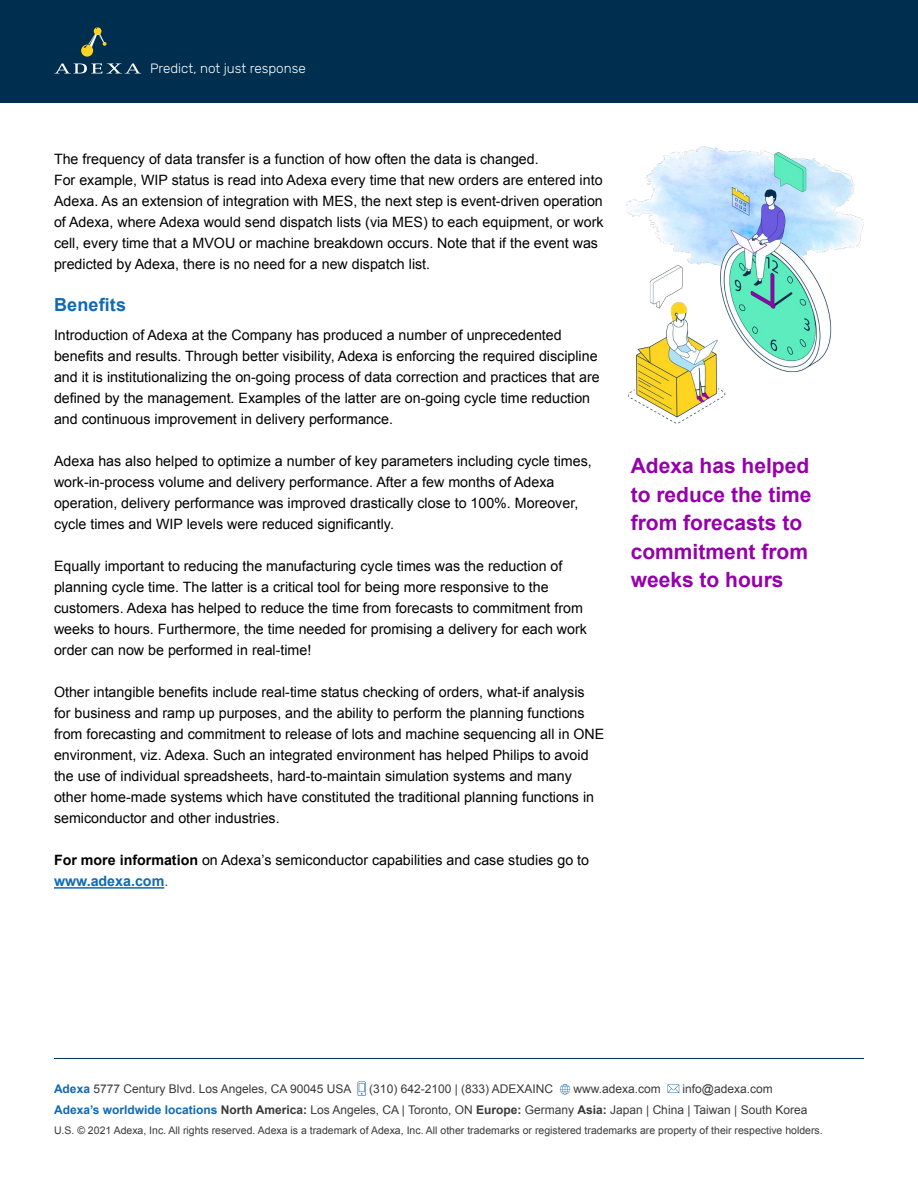
<style>
.page{position:relative;width:918px;height:1188px;background:#fff}
.page>*{position:absolute;margin:0;border:0;box-sizing:border-box;transform-origin:0 0}
.t1{font:700 21px/28.5px "Arial";color:#9600ab}
.t2{font:700 18px "Arial";letter-spacing:.01em;color:#0f6ab3}
.t3{font:14.25px/21px "Arial";color:#000}
.t4{font:300 13.5px "Rubik";color:#fff}
.t5{font:12px/21px "Arial";color:#3a3a3a}
.t6{font:10.5px "Arial";color:#3a3a3a}
.s1{font-weight:700}
.s2{font-weight:700;color:#0f6ab3}
.s3{color:#0f6ab3}
</style>
<div class="page">
<div style="left:0;top:0;width:918px;height:102px;background:#002e4f"></div>
<svg style="left:55px;top:63px;width:85px;height:10px"></svg>
<svg style="left:81px;top:27px;width:26px;height:30px"></svg>
<svg style="left:358px;top:1082px;width:8px;height:14px"></svg>
<svg style="left:560px;top:1084px;width:10px;height:11px"></svg>
<svg style="left:668px;top:1084px;width:11px;height:9px"></svg>
<hr style="left:54px;top:1058px;width:810px;height:1px;background:#002e4f">
<hr style="left:54px;top:887px;width:110px;height:2px;background:#0f6ab3">
<img style="left:626px;top:146px;width:238px;height:278px">
<p class="t4" style="left:150px;top:61px;width:157px">Predict, not just response</p>
<p class="t3" style="left:54px;top:148px;width:551px">The frequency of data transfer is a function of how often the data is changed.<br>For example, WIP status is read into Adexa every time that new orders are entered into Adexa. As an extension of integration with MES, the next step is event-driven operation of Adexa, where Adexa would send dispatch lists (via MES) to each equipment, or work cell, every time that a MVOU or machine breakdown occurs. Note that if the event was predicted by Adexa, there is no need for a new dispatch list.</p>
<p class="t2" style="left:54px;top:293px;width:74px">Benefits</p>
<p class="t3" style="left:54px;top:325px;width:547px">Introduction of Adexa at the Company has produced a number of unprecedented benefits and results. Through better visibility, Adexa is enforcing the required discipline and it is institutionalizing the on-going process of data correction and practices that are defined by the management. Examples of the latter are on-going cycle time reduction and continuous improvement in delivery performance.</p>
<p class="t3" style="left:54px;top:451px;width:539px">Adexa has also helped to optimize a number of key parameters including cycle times, work-in-process volume and delivery performance. After a few months of Adexa operation, delivery performance was improved drastically close to 100%. Moreover, cycle times and WIP levels were reduced significantly.</p>
<p class="t3" style="left:54px;top:556px;width:534px">Equally important to reducing the manufacturing cycle times was the reduction of planning cycle time. The latter is a critical tool for being more responsive to the customers. Adexa has helped to reduce the time from forecasts to commitment from weeks to hours. Furthermore, the time needed for promising a delivery for each work order can now be performed in real-time!</p>
<p class="t3" style="left:54px;top:682px;width:552px">Other intangible benefits include real-time status checking of orders, what-if analysis for business and ramp up purposes, and the ability to perform the planning functions from forecasting and commitment to release of lots and machine sequencing all in ONE environment, viz. Adexa. Such an integrated environment has helped Philips to avoid the use of individual spreadsheets, hard-to-maintain simulation systems and many other home-made systems which have constituted the traditional planning functions in semiconductor and other industries.</p>
<p class="t3" style="left:54px;top:850px;width:537px"><span class="s1">For more information</span> on Adexa’s semiconductor capabilities and case studies go to <span class="s2">www.adexa.com</span><span class="s3">.</span></p>
<h1 class="t1" style="left:631px;top:452px;width:182px">Adexa has helped to reduce the time from forecasts to commitment from weeks to hours</h1>
<p class="t5" style="left:54px;top:1078px;width:755px;text-indent:629px">info@adexa.com<br><span class="s2">Adexa’s worldwide locations</span> <span class="s1">North America:</span> Los Angeles, CA | Toronto, ON <span class="s1">Europe:</span> Germany <span class="s1">Asia:</span> Japan | China | Taiwan | South Korea</p>
<p class="t6" style="left:54px;top:1123px;width:770px">U.S. © 2021 Adexa, Inc. All rights reserved. Adexa is a trademark of Adexa, Inc. All other trademarks or registered trademarks are property of their respective holders.</p>
<p class="t5" style="left:54px;top:1078px;width:299px"><span class="s2">Adexa</span> 5777 Century Blvd. Los Angeles, CA 90045 USA</p>
<p class="t5" style="left:369px;top:1078px;width:185px">(310) 642-2100 | (833) ADEXAINC</p>
<p class="t5" style="left:574px;top:1078px;width:89px">www.adexa.com</p>
</div>
